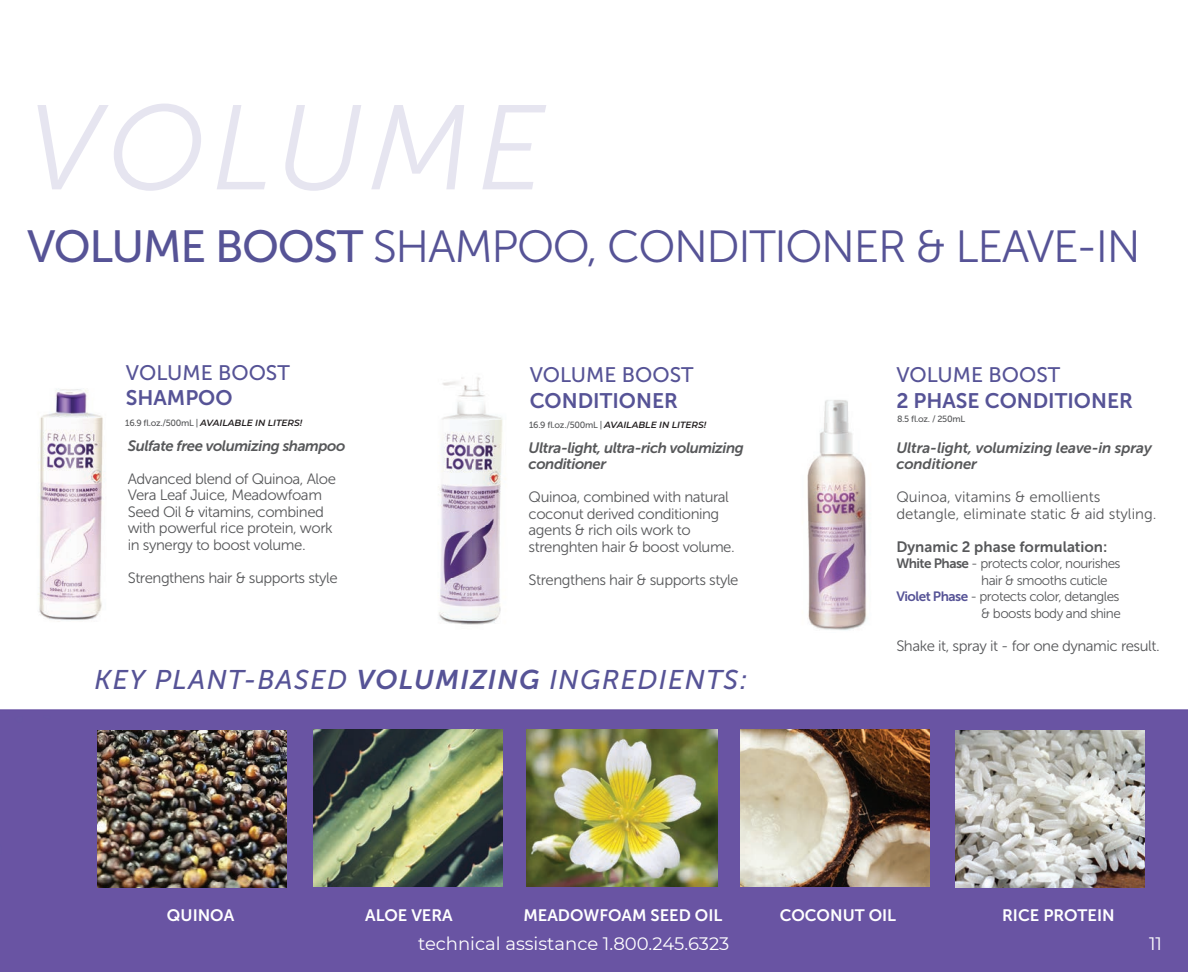
<style>
.page{position:relative;width:1188px;height:972px;background:#fff}
.page>*{position:absolute;margin:0;border:0;box-sizing:border-box;transform-origin:0 0}
.t1{font:45px "Museo Sans 300";letter-spacing:-.03em;color:#565396}
.t2{font:italic 27px "Museo Sans 500";letter-spacing:.05em;color:#565396}
.t3{font:21px "Museo Sans 700";color:#565396}
.t4{font:21px "Museo Sans 500";color:#565396}
.t5{font:18px "Montserrat";color:#fff}
.t6{font:16.5px "Museo Sans 700";color:#fff}
.t7{font:15px/16.5px "Museo Sans 300";letter-spacing:-.03em;color:#57585a}
.t8{font:italic 15px/16.5px "Museo Sans 700";letter-spacing:-.03em;color:#57585a}
.t9{font:15px/16.5px "Museo Sans 300";color:#57585a}
.t10{font:italic 15px/16.5px "Museo Sans 700";letter-spacing:-.01em;color:#57585a}
.t11{font:15px "Museo Sans 700";color:#57585a}
.t12{font:13.5px "Museo Sans 300";letter-spacing:-.04em;color:#57585a}
.t13{font:italic 600 9px "Montserrat";color:#231f20}
.t14{font:9px "Museo Sans 500";color:#57585a}
.s1{font-family:"Museo Sans 500"}
.s2{font-family:"Museo Sans 500";font-weight:400;font-style:normal;color:#57585a}
.s3{font-family:"Museo Sans 700"}
.s4{font-family:"Museo Sans 700";color:#565396}
</style>
<div class="page">
<img style="left:0;top:103px;width:1188px;height:869px">
<img style="left:98px;top:731px;width:189px;height:157px">
<img style="left:313px;top:729px;width:189px;height:157px">
<img style="left:741px;top:729px;width:189px;height:157px">
<img style="left:956px;top:731px;width:188px;height:157px">
<img style="left:526px;top:729px;width:191px;height:157px">
<img style="left:37px;top:104px;width:509px;height:87px">
<img style="left:26px;top:366px;width:91px;height:263px">
<img style="left:427px;top:368px;width:91px;height:263px">
<img style="left:792px;top:394px;width:91px;height:238px">
<h1 class="t1" style="left:27px;top:222px;width:1115px"><span class="s1">VOLUME BOOST</span> SHAMPOO, CONDITIONER &amp; LEAVE-IN</h1>
<h3 class="t4" style="left:126px;top:361px;width:165px">VOLUME BOOST</h3>
<h3 class="t3" style="left:126px;top:386px;width:108px">SHAMPOO</h3>
<p class="t8" style="left:128px;top:437px;width:219px">Sulfate free volumizing shampoo</p>
<p class="t7" style="left:128px;top:470px;width:210px">Advanced blend of Quinoa, Aloe<br>Vera Leaf Juice, Meadowfoam<br>Seed Oil &amp; vitamins, combined with powerful rice protein, work in synergy to boost volume.</p>
<p class="t7" style="left:128px;top:569px;width:211px">Strengthens hair &amp; supports style</p>
<h3 class="t4" style="left:530px;top:364px;width:165px">VOLUME BOOST</h3>
<h3 class="t3" style="left:530px;top:389px;width:150px">CONDITIONER</h3>
<p class="t13" style="left:125px;top:417px;width:179px"><span class="s2">16.9 fl.oz./500mL |</span> AVAILABLE IN LITERS!</p>
<p class="t13" style="left:529px;top:419px;width:179px"><span class="s2">16.9 fl.oz./500mL |</span> AVAILABLE IN LITERS!</p>
<p class="t8" style="left:529px;top:439px;width:217px">Ultra-light, ultra-rich volumizing conditioner</p>
<p class="t7" style="left:529px;top:489px;width:208px">Quinoa, combined with natural coconut derived conditioning agents &amp; rich oils work to strenghten hair &amp; boost volume.</p>
<p class="t7" style="left:529px;top:571px;width:211px">Strengthens hair &amp; supports style</p>
<h2 class="t2" style="left:94px;top:665px;width:655px">KEY PLANT-BASED <span class="s3">VOLUMIZING</span> INGREDIENTS:</h2>
<h3 class="t4" style="left:896px;top:364px;width:165px">VOLUME BOOST</h3>
<h3 class="t3" style="left:896px;top:389px;width:238px">2 PHASE CONDITIONER</h3>
<p class="t14" style="left:897px;top:413px;width:70px">8.5 fl.oz. / 250mL</p>
<p class="t10" style="left:896px;top:439px;width:259px">Ultra-light, volumizing leave-in spray conditioner</p>
<p class="t9" style="left:896px;top:489px;width:262px">Quinoa, vitamins &amp; emollients detangle, eliminate static &amp; aid styling.</p>
<p class="t11" style="left:896px;top:538px;width:213px">Dynamic 2 phase formulation:</p>
<p class="t12" style="left:896px;top:556px;width:226px"><span class="s3">White Phase</span> - protects color, nourishes</p>
<p class="t12" style="left:981px;top:573px;width:128px">hair &amp; smooths cuticle</p>
<p class="t12" style="left:896px;top:589px;width:225px"><span class="s4">Violet Phase</span> - protects color, detangles</p>
<p class="t12" style="left:981px;top:606px;width:141px">&amp; boosts body and shine</p>
<p class="t7" style="left:896px;top:637px;width:265px">Shake it, spray it - for one dynamic result.</p>
<p class="t6" style="left:167px;top:906px;width:69px">QUINOA</p>
<p class="t6" style="left:365px;top:906px;width:89px">ALOE VERA</p>
<p class="t6" style="left:523px;top:906px;width:200px">MEADOWFOAM SEED OIL</p>
<p class="t6" style="left:780px;top:906px;width:118px">COCONUT OIL</p>
<p class="t6" style="left:1002px;top:906px;width:114px">RICE PROTEIN</p>
<p class="t5" style="left:418px;top:932px;width:313px">technical assistance 1.800.245.6323</p>
<p class="t5" style="left:1149px;top:932px;width:14px">11</p>
</div>
